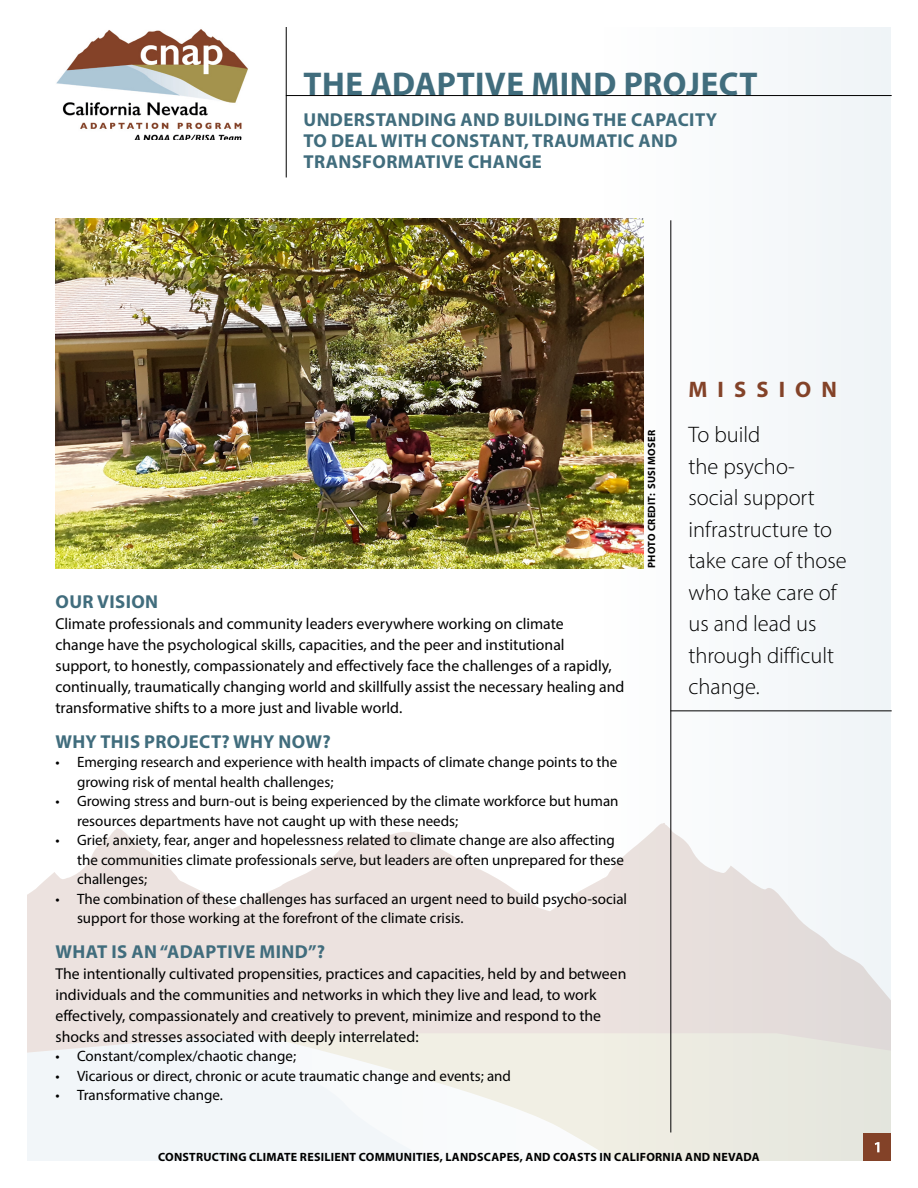
<style>
.page{position:relative;width:918px;height:1188px;background:#fff}
.page>*{position:absolute;margin:0;border:0;box-sizing:border-box;transform-origin:0 0}
.Head_1{font:700 33px "Myriad Pro";letter-spacing:.01em;color:#416d7d}
.t1{font:300 22.5px/31.5px "Myriad Pro";color:#000}
.Head_3{font:700 22.5px "Myriad Pro";letter-spacing:.45em;color:#834228}
.Head_2{font:700 18.75px/21px "Myriad Pro";letter-spacing:.02em;color:#416d7d}
.Paragraph_-_No_Space{font:15.75px/21px "Myriad Pro";color:#000}
.t2{font:15px/19.5px "Myriad Pro";color:#000}
.t3{font:700 12px "Myriad Pro";letter-spacing:.02em;color:#000}
.t4{font:700 10.5px "Myriad Pro";letter-spacing:.02em;color:#000}
</style>
<div class="page">
<div style="left:597px;top:27px;width:294px;height:1134px;background:#f6f9fa"></div>
<div style="left:27px;top:1067px;width:225px;height:94px;background:#f2f6f9"></div>
<svg style="left:27px;top:823px;width:864px;height:244px;fill:#ece2df"></svg>
<svg style="left:252px;top:1033px;width:639px;height:128px;fill:#f1efe4"></svg>
<div style="left:863px;top:1133px;width:28px;height:28px;background:#834228"></div>
<hr style="left:670px;top:220px;width:1px;height:912px;background:#000">
<hr style="left:670px;top:710px;width:222px;height:1px;background:#000">
<hr style="left:286px;top:95px;width:606px;height:1px;background:#000">
<hr style="left:286px;top:27px;width:1px;height:150px;background:#000">
<svg style="left:875px;top:1142px;width:4px;height:10px"></svg>
<img style="left:56px;top:29px;width:192px;height:111px">
<img style="left:55px;top:219px;width:588px;height:349px">
<h1 class="Head_1" style="left:304px;top:62px;width:455px">THE ADAPTIVE MIND PROJECT</h1>
<h2 class="Head_2" style="left:304px;top:109px;width:415px">UNDERSTANDING AND BUILDING THE CAPACITY<br>TO DEAL WITH CONSTANT, TRAUMATIC AND<br>TRANSFORMATIVE CHANGE</h2>
<h2 class="Head_2" style="left:56px;top:591px;width:104px">OUR VISION</h2>
<p class="Paragraph_-_No_Space" style="left:55px;top:613px;width:570px">Climate professionals and community leaders everywhere working on climate<br>change have the psychological skills, capacities, and the peer and institutional<br>support, to honestly, compassionately and effectively face the challenges of a rapidly, continually, traumatically changing world and skillfully assist the necessary healing and transformative shifts to a more just and livable world.</p>
<h2 class="Head_2" style="left:56px;top:730px;width:277px">WHY THIS PROJECT? WHY NOW?</h2>
<p class="t2" style="left:77px;top:752px;width:542px;text-indent:-22px">• Emerging research and experience with health impacts of climate change points to the growing risk of mental health challenges;</p>
<p class="t2" style="left:77px;top:791px;width:543px;text-indent:-22px">• Growing stress and burn-out is being experienced by the climate workforce but human resources departments have not caught up with these needs;</p>
<p class="t2" style="left:77px;top:830px;width:548px;text-indent:-22px">• Grief, anxiety, fear, anger and hopelessness related to climate change are also affecting the communities climate professionals serve, but leaders are often unprepared for these challenges;</p>
<p class="t2" style="left:77px;top:889px;width:552px;text-indent:-22px">• The combination of these challenges has surfaced an urgent need to build psycho-social support for those working at the forefront of the climate crisis.</p>
<h2 class="Head_2" style="left:56px;top:940px;width:271px">WHAT IS AN “ADAPTIVE MIND”?</h2>
<p class="Paragraph_-_No_Space" style="left:55px;top:963px;width:573px">The intentionally cultivated propensities, practices and capacities, held by and between individuals and the communities and networks in which they live and lead, to work effectively, compassionately and creatively to prevent, minimize and respond to the shocks and stresses associated with deeply interrelated:</p>
<p class="t2" style="left:55px;top:1046px;width:242px">• Constant/complex/chaotic change;</p>
<p class="t2" style="left:55px;top:1066px;width:457px">• Vicarious or direct, chronic or acute traumatic change and events; and</p>
<p class="t2" style="left:55px;top:1085px;width:169px">• Transformative change.</p>
<p class="t4" style="left:645px;top:568px;width:139px;rotate:-90deg">PHOTO CREDIT: SUSI MOSER</p>
<h3 class="Head_3" style="left:688px;top:375px;width:150px">MISSION</h3>
<p class="t1" style="left:688px;top:419px;width:160px">To build<br>the psycho&shy;social support infrastructure to take care of those who take care of us and lead us through difficult change.</p>
<p class="t3" style="left:158px;top:1149px;width:603px">CONSTRUCTING CLIMATE RESILIENT COMMUNITIES, LANDSCAPES, AND COASTS IN CALIFORNIA AND NEVADA</p>
</div>
